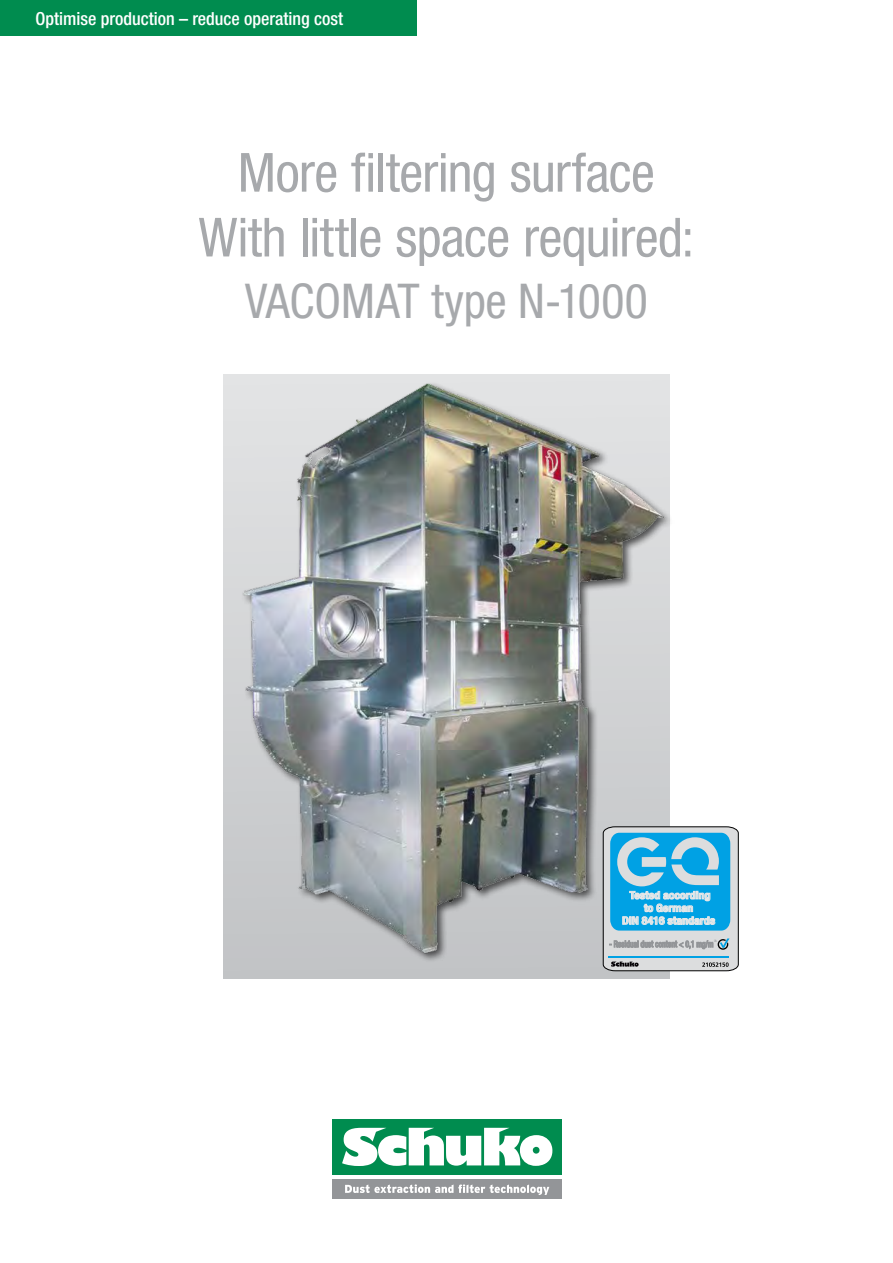
<style>
.page{position:relative;width:893px;height:1263px;background:#fff}
.page>*{position:absolute;margin:0;border:0;box-sizing:border-box;transform-origin:0 0}
.t1{font:condensed 54px/64.8px "Helvetica Neue LT Pro";letter-spacing:-.015em;color:#a7a9ac;text-align:center}
.t2{font:condensed 48px "Helvetica Neue LT Pro";letter-spacing:-.005em;color:#a7a9ac}
.t3{font:500 condensed 18px "Helvetica Neue LT Pro";color:#fff}
.t4{font:700 condensed 10.65px/12.8px "Helvetica Neue LT Pro";color:#e6e7e8;text-align:center;scale:1.13 1}
.t5{font:500 condensed 3.15px "Helvetica Neue LT Pro";color:#939598;scale:1.97 1}
</style>
<div class="page">
<div style="left:0;top:0;width:417px;height:36px;background:#008c4f"></div>
<hr style="left:0;top:661px;width:1px;height:75px;background:#008c4f">
<div style="left:333px;top:1119px;width:229px;height:55px;background:#008c4f"></div>
<div style="left:333px;top:1179px;width:229px;height:20px;background:#939598"></div>
<svg style="left:342px;top:1128px;width:210px;height:38px"></svg>
<svg style="left:345px;top:1184px;width:204px;height:11px"></svg>
<svg style="left:223px;top:374px;width:447px;height:604px;background:#d0d1d3"></svg>
<img style="left:223px;top:383px;width:445px;height:583px">
<svg style="left:603px;top:826px;width:136px;height:145px;background:#72b8d5"></svg>
<p class="t3" style="left:35px;top:8px;width:309px">Optimise production – reduce operating cost</p>
<p class="t1" style="left:199px;top:140px;width:497px">More filtering surface<br>With little space required:</p>
<p class="t2" style="left:245px;top:273px;width:404px">VACOMAT type N-1000</p>
<p class="t4" style="left:622px;top:889px;width:84px">Tested according<br>to German<br>DIN 8416 standards</p>
<p class="t5" style="left:714px;top:939px;width:3px">3</p>
</div>
